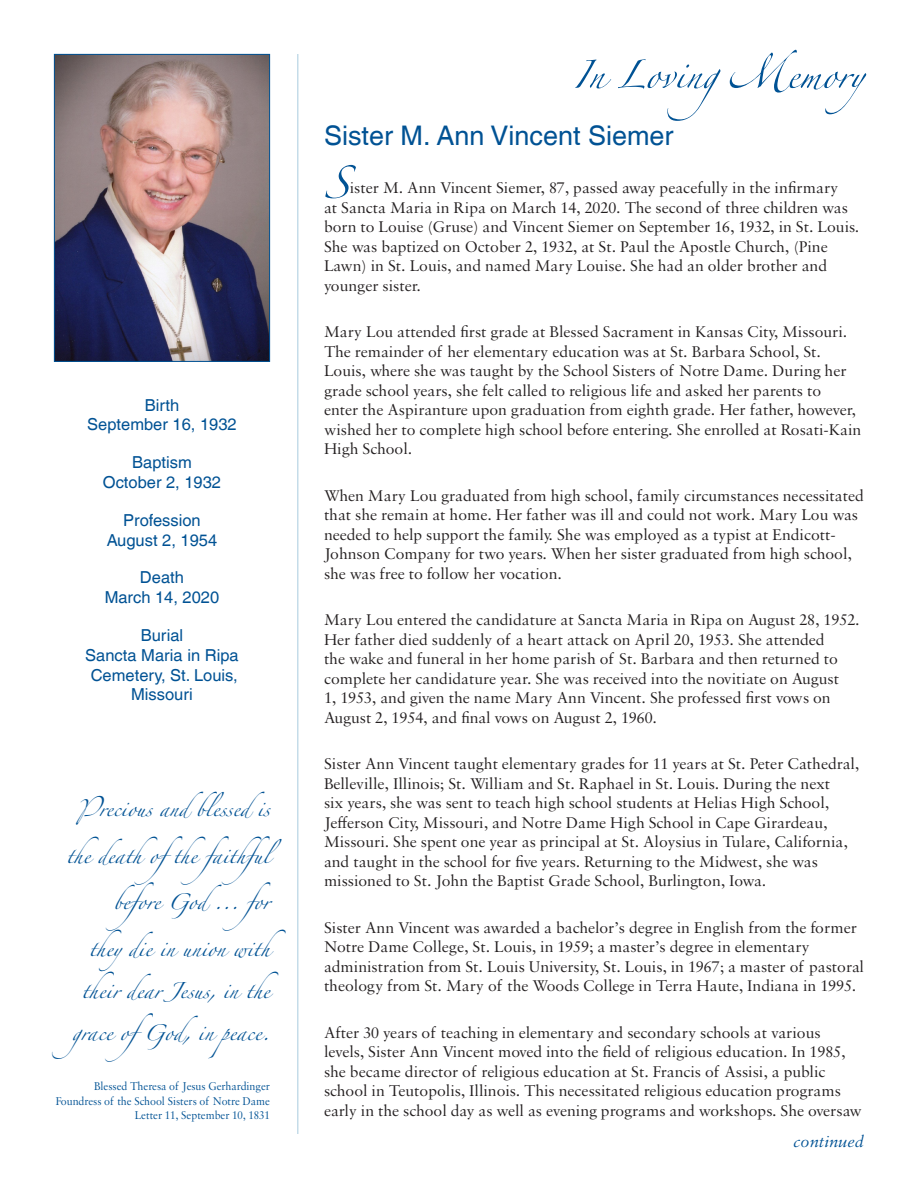
<style>
.page{position:relative;width:918px;height:1188px;background:#fff}
.page>*{position:absolute;margin:0;border:0;box-sizing:border-box;transform-origin:0 0}
.Drop_Cap_Graph{font:72px "Zapfino Extra LT Pro";color:#005294}
.t1{font:63px "Zapfino Extra LT Pro";color:#005294}
.t2{font:36px/42px "Zapfino Extra LT Pro";color:#005294}
.Head_1{font:27px "Helvetica LT Com";color:#005294}
.t3{font:italic 17.25px "Sabon MT Pro";color:#005294}
.Drop_Cap_Graph-2{font:16.5px/19.5px "Sabon MT Pro";color:#231f20}
.Date_Headers{font:16.5px/19.8px "Helvetica LT Com";color:#005294;text-align:center}
.t4{font:12px/14.4px "Sabon MT Pro";color:#005294;text-align:right;scale:.93 1}
</style>
<div class="page">
<hr style="left:297px;top:54px;width:1px;height:1080px;background:#c5dce9">
<img style="left:56px;top:56px;width:212px;height:304px">
<div style="left:54px;top:54px;width:216px;height:308px;border:1px solid #005294"></div>
<p class="Date_Headers" style="left:87px;top:395px;width:151px">Birth<br>September 16, 1932</p>
<p class="Date_Headers" style="left:103px;top:452px;width:120px">Baptism<br>October 2, 1932</p>
<p class="Date_Headers" style="left:107px;top:510px;width:112px">Profession<br>August 2, 1954</p>
<p class="Date_Headers" style="left:105px;top:568px;width:116px">Death<br>March 14, 2020</p>
<p class="Date_Headers" style="left:85px;top:625px;width:155px">Burial<br>Sancta Maria in Ripa</p>
<p class="Date_Headers" style="left:91px;top:665px;width:149px">Cemetery, St. Louis,</p>
<p class="Date_Headers" style="left:131px;top:685px;width:63px">Missouri</p>
<h3 class="t2" style="left:78px;top:783px;width:193px">Precious and blessed is</h3>
<h3 class="t2" style="left:66px;top:829px;width:228px">the death ofthe faithful</h3>
<h3 class="t2" style="left:113px;top:876px;width:182px">before God ... for</h3>
<h3 class="t2" style="left:89px;top:922px;width:182px">they die in union with</h3>
<h3 class="t2" style="left:72px;top:964px;width:199px">their dear Jesus, in the grace ofGod, in peace.</h3>
<p class="t4" style="left:56px;top:1079px;width:232px">Blessed Theresa of Jesus Gerhardinger<br>Foundress of the School Sisters of Notre Dame<br>Letter 11, September 10, 1831</p>
<h2 class="t1" style="left:573px;top:29px;width:293px">In LovingMemory</h2>
<p class="Head_1" style="left:324px;top:120px;width:351px">Sister M. Ann Vincent Siemer</p>
<p class="Drop_Cap_Graph" style="left:324px;top:131px;width:27px">S</p>
<p class="Drop_Cap_Graph-2" style="left:324px;top:178px;width:537px;text-indent:26px">ister M. Ann Vincent Siemer, 87, passed away peacefully in the infirmary<br>at Sancta Maria in Ripa on March 14, 2020. The second of three children was born to Louise (Gruse) and Vincent Siemer on September 16, 1932, in St. Louis.<br>She was baptized on October 2, 1932, at St. Paul the Apostle Church, (Pine Lawn) in St. Louis, and named Mary Louise. She had an older brother and younger sister.</p>
<p class="Drop_Cap_Graph-2" style="left:324px;top:322px;width:539px">Mary Lou attended first grade at Blessed Sacrament in Kansas City, Missouri.<br>The remainder of her elementary education was at St. Barbara School, St.<br>Louis, where she was taught by the School Sisters of Notre Dame. During her grade school years, she felt called to religious life and asked her parents to<br>enter the Aspiranture upon graduation from eighth grade. Her father, however, wished her to complete high school before entering. She enrolled at Rosati-Kain High School.</p>
<p class="Drop_Cap_Graph-2" style="left:324px;top:485px;width:542px">When Mary Lou graduated from high school, family circumstances necessitated that she remain at home. Her father was ill and could not work. Mary Lou was needed to help support the family. She was employed as a typist at Endicott-Johnson Company for two years. When her sister graduated from high school, she was free to follow her vocation.</p>
<p class="Drop_Cap_Graph-2" style="left:324px;top:610px;width:537px">Mary Lou entered the candidature at Sancta Maria in Ripa on August 28, 1952.<br>Her father died suddenly of a heart attack on April 20, 1953. She attended<br>the wake and funeral in her home parish of St. Barbara and then returned to complete her candidature year. She was received into the novitiate on August<br>1, 1953, and given the name Mary Ann Vincent. She professed first vows on August 2, 1954, and final vows on August 2, 1960.</p>
<p class="Drop_Cap_Graph-2" style="left:324px;top:754px;width:537px">Sister Ann Vincent taught elementary grades for 11 years at St. Peter Cathedral, Belleville, Illinois; St. William and St. Raphael in St. Louis. During the next<br>six years, she was sent to teach high school students at Helias High School, Jefferson City, Missouri, and Notre Dame High School in Cape Girardeau, Missouri. She spent one year as principal at St. Aloysius in Tulare, California, and taught in the school for five years. Returning to the Midwest, she was missioned to St. John the Baptist Grade School, Burlington, Iowa.</p>
<p class="Drop_Cap_Graph-2" style="left:324px;top:917px;width:542px">Sister Ann Vincent was awarded a bachelor’s degree in English from the former Notre Dame College, St. Louis, in 1959; a master’s degree in elementary administration from St. Louis University, St. Louis, in 1967; a master of pastoral theology from St. Mary of the Woods College in Terra Haute, Indiana in 1995.</p>
<p class="Drop_Cap_Graph-2" style="left:324px;top:1022px;width:539px">After 30 years of teaching in elementary and secondary schools at various levels, Sister Ann Vincent moved into the field of religious education. In 1985, she became director of religious education at St. Francis of Assisi, a public school in Teutopolis, Illinois. This necessitated religious education programs early in the school day as well as evening programs and workshops. She oversaw</p>
<p class="t3" style="left:793px;top:1131px;width:72px">continued</p>
</div>
